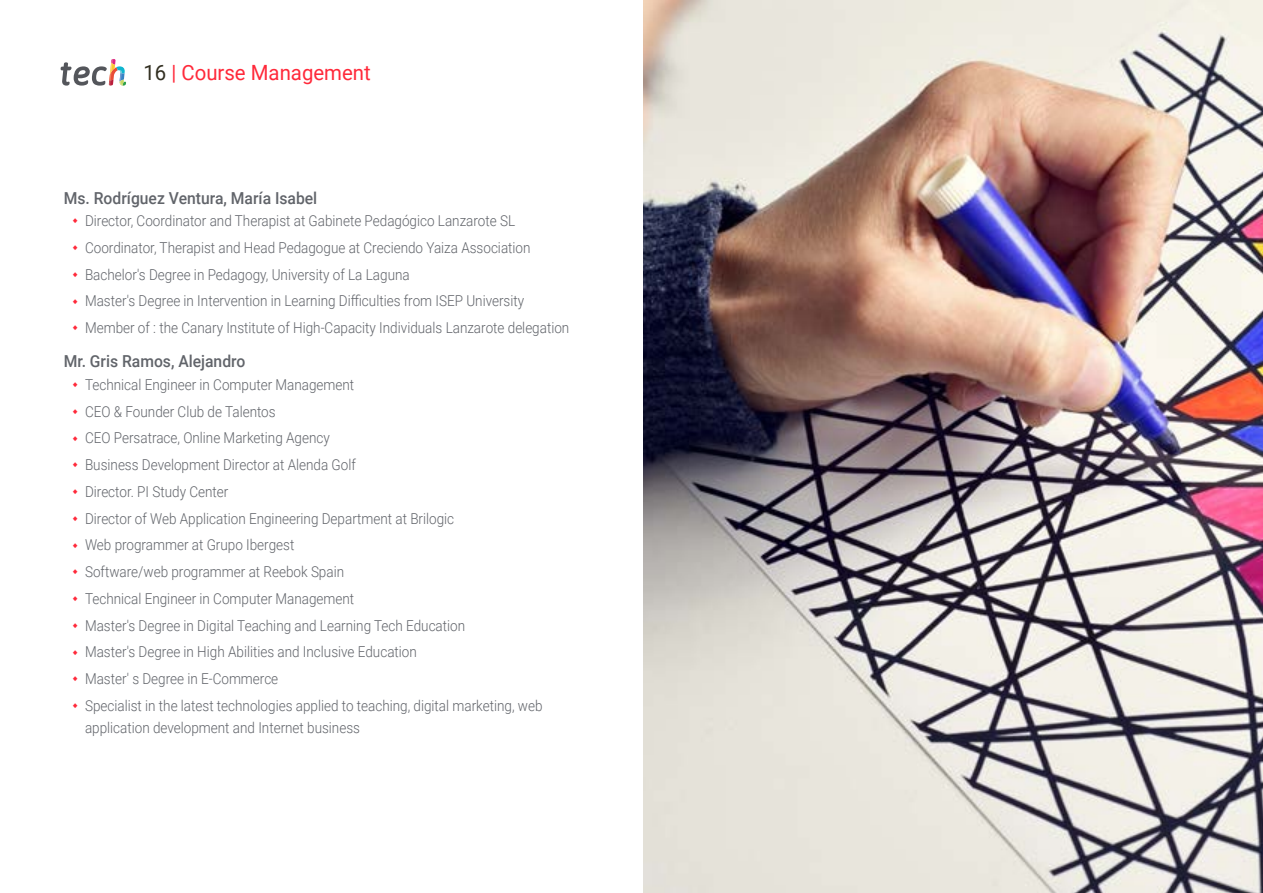
<style>
.page{position:relative;width:1263px;height:893px;background:#fff}
.page>*{position:absolute;margin:0;border:0;box-sizing:border-box;transform-origin:0 0}
.t1{font:21px "Roboto";color:#ff293a}
.t2{font:500 16.5px "Roboto";color:#61646a;scale:.95 1}
.t3{font:300 15px/26.7px "Roboto";color:#61646a;scale:.9 1}
.s1{color:#312e20}
</style>
<div class="page">
<svg style="left:61px;top:59px;width:65px;height:27px"></svg>
<img style="left:643px;top:0;width:620px;height:893px">
<h1 class="t1" style="left:144px;top:57px;width:229px"><span class="s1">16</span> | Course Management</h1>
<p class="t2" style="left:64px;top:186px;width:268px">Ms. Rodríguez Ventura, María Isabel</p>
<p class="t3" style="left:85px;top:207px;width:540px">Director, Coordinator and Therapist at Gabinete Pedagógico Lanzarote SL Coordinator, Therapist and Head Pedagogue at Creciendo Yaiza Association Bachelor's Degree in Pedagogy, University of La Laguna<br>Master's Degree in Intervention in Learning Difficulties from ISEP University Member of : the Canary Institute of High-Capacity Individuals Lanzarote delegation</p>
<p class="t2" style="left:64px;top:350px;width:193px">Mr. Gris Ramos, Alejandro</p>
<p class="t3" style="left:85px;top:370px;width:510px">Technical Engineer in Computer Management<br>CEO &amp; Founder Club de Talentos<br>CEO Persatrace, Online Marketing Agency<br>Business Development Director at Alenda Golf<br>Director. PI Study Center<br>Director of Web Application Engineering Department at Brilogic<br>Web programmer at Grupo Ibergest<br>Software/web programmer at Reebok Spain<br>Technical Engineer in Computer Management<br>Master's Degree in Digital Teaching and Learning Tech Education<br>Master's Degree in High Abilities and Inclusive Education<br>Master' s Degree in E-Commerce<br>Specialist in the latest technologies applied to teaching, digital marketing, web</p>
<p class="t3" style="left:85px;top:714px;width:307px">application development and Internet business</p>
</div>
